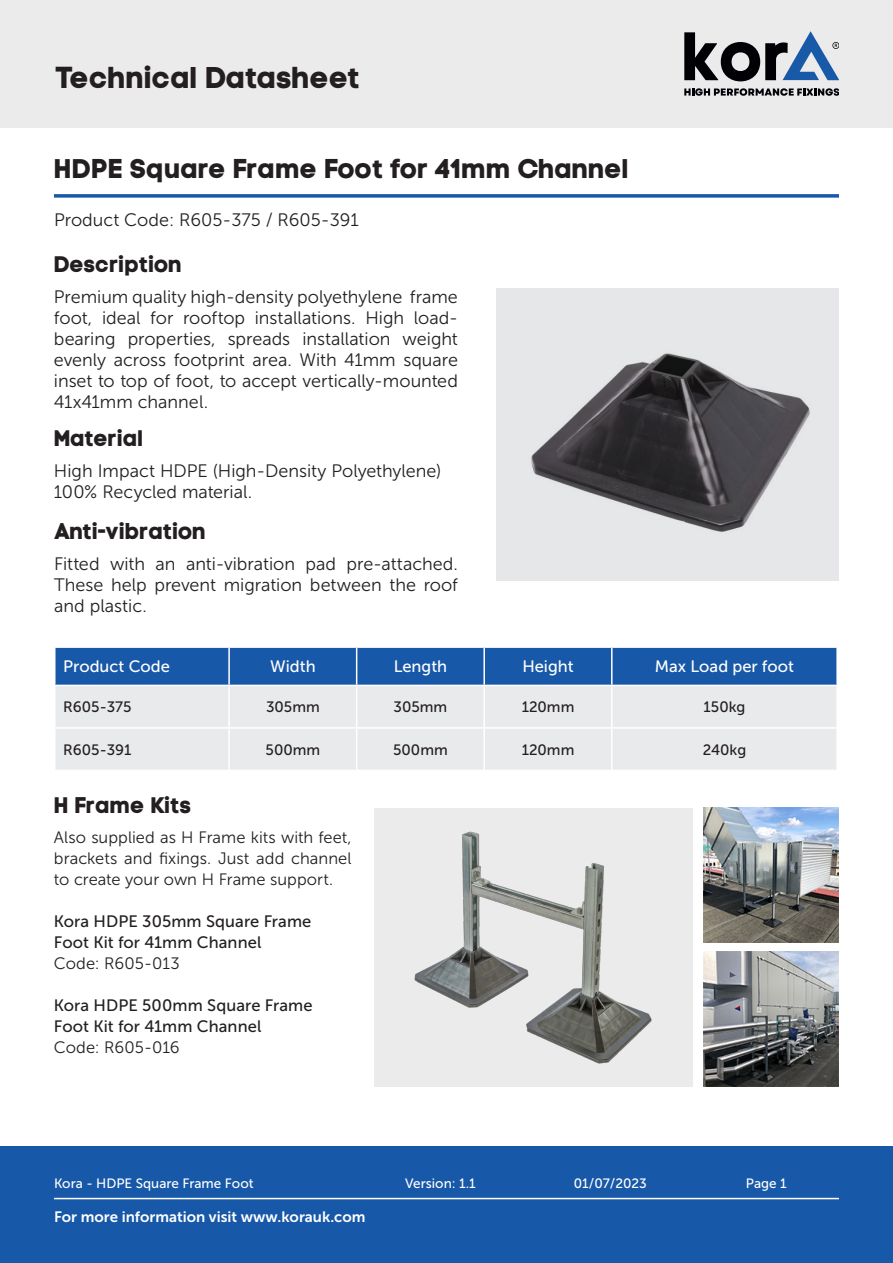
<style>
.page{position:relative;width:893px;height:1263px;background:#fff}
.page>*{position:absolute;margin:0;border:0;box-sizing:border-box;transform-origin:0 0}
.t1{font:30px "Code Pro Bold LC";color:#231f20}
.t2{font:27px "Code Pro Bold LC";color:#231f20}
.t3{font:22.5px "Code Pro Bold LC";color:#231f20}
.t4{font:18px/21px "Museo Sans 300";color:#231f20;text-align:justify}
.t5{font:16.5px/21px "Museo Sans 300";color:#231f20;text-align:justify}
.t6{font:16.5px "Museo Sans 500";letter-spacing:.005em;color:#231f20}
.t7{font:16.5px "Museo Sans 500";color:#fff}
.t8{font:15px "Museo Sans 500";color:#231f20}
.t9{font:15px "Museo Sans 700";color:#fff}
.t10{font:13.5px "Museo Sans 500";color:#fff}
</style>
<div class="page">
<div style="left:0;top:1146px;width:893px;height:117px;background:#1858a8"></div>
<hr style="left:54px;top:1198px;width:785px;height:1px;background:#fff">
<div style="left:0;top:0;width:893px;height:128px;background:#ebebec"></div>
<svg style="left:684px;top:31px;width:155px;height:65px"></svg>
<hr style="left:54px;top:194px;width:785px;height:3px;background:#1858a8">
<div style="left:56px;top:648px;width:780px;height:37px;background:#1858a8"></div>
<div style="left:56px;top:686px;width:780px;height:84px;background:#e9eaeb"></div>
<hr style="left:54px;top:727px;width:175px;height:2px;background:#fff">
<hr style="left:229px;top:727px;width:128px;height:2px;background:#fff">
<hr style="left:357px;top:727px;width:127px;height:2px;background:#fff">
<hr style="left:484px;top:727px;width:128px;height:2px;background:#fff">
<hr style="left:612px;top:727px;width:226px;height:2px;background:#fff">
<hr style="left:228px;top:648px;width:2px;height:37px;background:#fff">
<hr style="left:356px;top:648px;width:1px;height:37px;background:#fff">
<hr style="left:483px;top:648px;width:2px;height:37px;background:#fff">
<hr style="left:611px;top:648px;width:2px;height:37px;background:#fff">
<hr style="left:228px;top:686px;width:2px;height:41px;background:#fff">
<hr style="left:356px;top:686px;width:1px;height:41px;background:#fff">
<hr style="left:483px;top:686px;width:2px;height:41px;background:#fff">
<hr style="left:611px;top:686px;width:2px;height:41px;background:#fff">
<hr style="left:228px;top:729px;width:2px;height:41px;background:#fff">
<hr style="left:356px;top:729px;width:1px;height:41px;background:#fff">
<hr style="left:483px;top:729px;width:2px;height:41px;background:#fff">
<hr style="left:611px;top:729px;width:2px;height:41px;background:#fff">
<div style="left:496px;top:288px;width:343px;height:292px;background:#e6e7e9"></div>
<img style="left:531px;top:353px;width:279px;height:179px">
<div style="left:374px;top:808px;width:318px;height:278px;background:#ebebec"></div>
<img style="left:414px;top:831px;width:238px;height:233px">
<img style="left:704px;top:808px;width:135px;height:135px">
<img style="left:704px;top:951px;width:135px;height:135px">
<h1 class="t1" style="left:55px;top:59px;width:307px">Technical Datasheet</h1>
<p class="t2" style="left:54px;top:151px;width:576px">HDPE Square Frame Foot for 41mm Channel</p>
<p class="t4" style="left:54px;top:209px;width:306px">Product Code: R605-375 / R605-391</p>
<p class="t3" style="left:54px;top:250px;width:130px">Description</p>
<p class="t4" style="left:54px;top:286px;width:405px">Premium quality high-density polyethylene frame foot, ideal for rooftop installations. High load&shy;bearing properties, spreads installation weight evenly across footprint area. With 41mm square inset to top of foot, to accept vertically-mounted 41x41mm channel.</p>
<p class="t3" style="left:54px;top:424px;width:91px">Material</p>
<p class="t4" style="left:54px;top:460px;width:389px">High Impact HDPE (High-Density Polyethylene)</p>
<p class="t4" style="left:54px;top:481px;width:200px">100% Recycled material.</p>
<p class="t3" style="left:54px;top:517px;width:154px">Anti-vibration</p>
<p class="t4" style="left:54px;top:553px;width:405px">Fitted with an anti-vibration pad pre-attached.<br>These help prevent migration between the roof and plastic.</p>
<p class="t7" style="left:63px;top:658px;width:108px">Product Code</p>
<p class="t7" style="left:270px;top:658px;width:47px">Width</p>
<p class="t7" style="left:394px;top:658px;width:55px">Length</p>
<p class="t7" style="left:522px;top:658px;width:53px">Height</p>
<p class="t7" style="left:655px;top:658px;width:141px">Max Load per foot</p>
<p class="t8" style="left:63px;top:699px;width:70px">R605-375</p>
<p class="t8" style="left:266px;top:699px;width:55px">305mm</p>
<p class="t8" style="left:394px;top:699px;width:55px">305mm</p>
<p class="t8" style="left:522px;top:699px;width:54px">120mm</p>
<p class="t8" style="left:704px;top:699px;width:43px">150kg</p>
<p class="t8" style="left:63px;top:741px;width:70px">R605-391</p>
<p class="t8" style="left:266px;top:741px;width:56px">500mm</p>
<p class="t8" style="left:393px;top:741px;width:56px">500mm</p>
<p class="t8" style="left:522px;top:741px;width:54px">120mm</p>
<p class="t8" style="left:703px;top:741px;width:45px">240kg</p>
<p class="t3" style="left:54px;top:791px;width:139px">H Frame Kits</p>
<p class="t5" style="left:54px;top:827px;width:299px">Also supplied as H Frame kits with feet, brackets and fixings. Just add channel to create your own H Frame support.</p>
<p class="t6" style="left:54px;top:912px;width:259px">Kora HDPE 305mm Square Frame</p>
<p class="t6" style="left:54px;top:933px;width:209px">Foot Kit for 41mm Channel</p>
<p class="t5" style="left:54px;top:953px;width:127px">Code: R605-013</p>
<p class="t6" style="left:54px;top:996px;width:260px">Kora HDPE 500mm Square Frame</p>
<p class="t6" style="left:54px;top:1017px;width:209px">Foot Kit for 41mm Channel</p>
<p class="t5" style="left:54px;top:1037px;width:127px">Code: R605-016</p>
<p class="t10" style="left:54px;top:1176px;width:201px">Kora - HDPE Square Frame Foot</p>
<p class="t10" style="left:405px;top:1176px;width:72px">Version: 1.1</p>
<p class="t10" style="left:574px;top:1176px;width:75px">01/07/2023</p>
<p class="t10" style="left:746px;top:1176px;width:42px">Page 1</p>
<p class="t9" style="left:54px;top:1208px;width:313px">For more information visit www.korauk.com</p>
</div>
